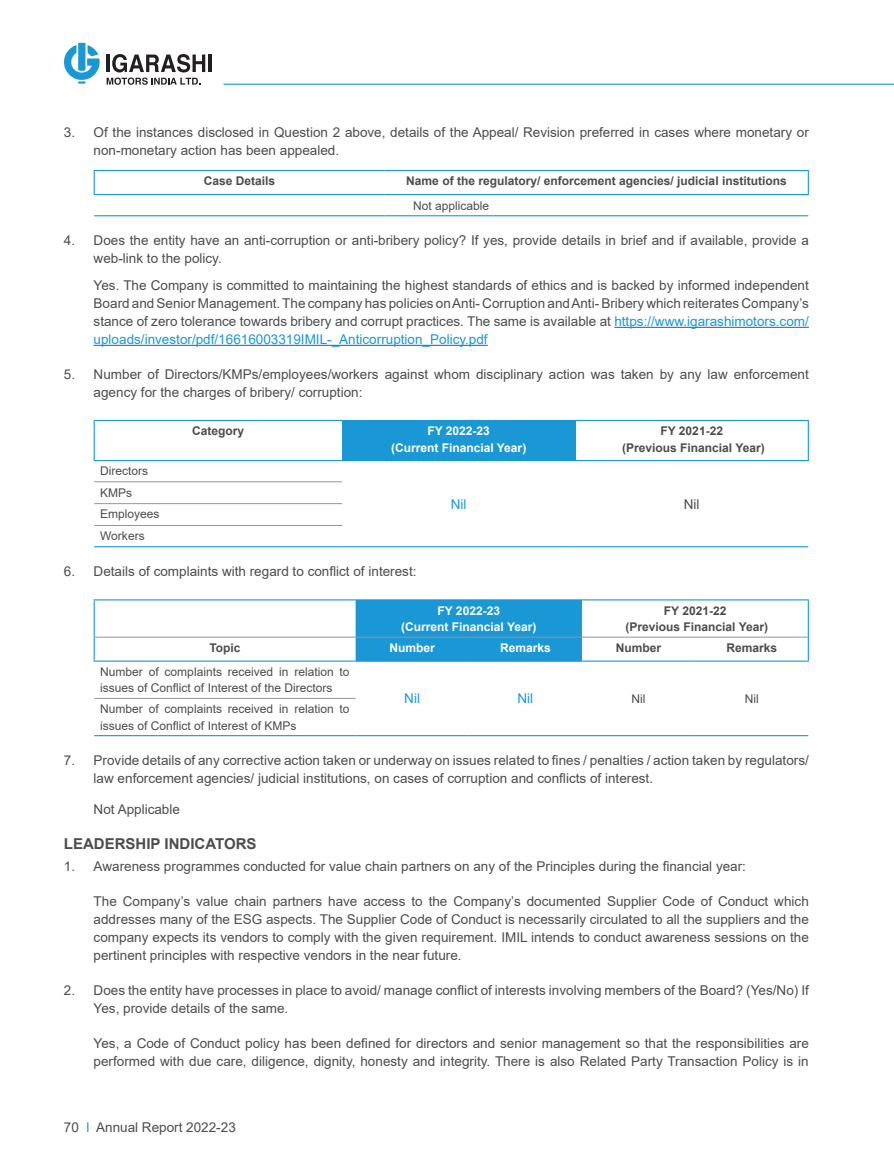
<style>
.page{position:relative;width:894px;height:1170px;background:#fff}
.page>*{position:absolute;margin:0;border:0;box-sizing:border-box;transform-origin:0 0}
.t1{font:700 15px "Arial";color:#4b4c4d}
.t2{font:13.5px/18px "Arial";color:#4b4c4d}
.t3{font:13.5px "Arial";color:#1a97d5}
.t4{font:12px/21.9px "Arial";color:#4b4c4d}
.t5{font:700 12px/16.5px "Arial";color:#4b4c4d;text-align:center}
.t6{font:700 12px/16.5px "Arial";color:#fff;text-align:center}
.s1{color:#1a97d5}
</style>
<div class="page">
<svg style="left:64px;top:43px;width:36px;height:41px"></svg>
<hr style="left:208px;top:55px;width:3px;height:17px;background:#231f20">
<svg style="left:107px;top:54px;width:98px;height:31px"></svg>
<hr style="left:223px;top:84px;width:670px;height:1px;background:#1a97d5">
<hr style="left:614px;top:327px;width:194px;height:1px;background:#0563c1">
<hr style="left:94px;top:345px;width:393px;height:1px;background:#0563c1">
<hr style="left:94px;top:215px;width:290px;height:1px;background:#1a97d5">
<hr style="left:384px;top:215px;width:424px;height:1px;background:#1a97d5">
<hr style="left:94px;top:170px;width:290px;height:1px;background:#1a97d5">
<svg style="left:94px;top:171px;width:1px;height:23px"></svg>
<hr style="left:384px;top:170px;width:424px;height:1px;background:#1a97d5">
<svg style="left:807px;top:171px;width:1px;height:23px"></svg>
<hr style="left:94px;top:194px;width:290px;height:1px;background:#1a97d5">
<hr style="left:384px;top:194px;width:424px;height:1px;background:#1a97d5">
<div style="left:342px;top:420px;width:233px;height:40px;background:#1a97d5"></div>
<hr style="left:94px;top:481px;width:248px;height:1px;background:#939598">
<hr style="left:94px;top:503px;width:248px;height:1px;background:#939598">
<hr style="left:94px;top:525px;width:248px;height:1px;background:#939598">
<hr style="left:94px;top:420px;width:248px;height:1px;background:#1a97d5">
<hr style="left:94px;top:421px;width:1px;height:39px;background:#1a97d5">
<hr style="left:575px;top:420px;width:233px;height:1px;background:#1a97d5">
<hr style="left:807px;top:421px;width:1px;height:39px;background:#1a97d5">
<hr style="left:94px;top:460px;width:248px;height:1px;background:#1a97d5">
<hr style="left:342px;top:460px;width:233px;height:1px;background:#1a97d5">
<hr style="left:575px;top:460px;width:233px;height:1px;background:#1a97d5">
<hr style="left:342px;top:546px;width:233px;height:1px;background:#1a97d5">
<hr style="left:575px;top:546px;width:233px;height:1px;background:#1a97d5">
<hr style="left:94px;top:546px;width:248px;height:1px;background:#1a97d5">
<div style="left:355px;top:600px;width:226px;height:60px;background:#1a97d5"></div>
<hr style="left:94px;top:698px;width:261px;height:1px;background:#939598">
<hr style="left:94px;top:599px;width:261px;height:1px;background:#1a97d5">
<hr style="left:94px;top:600px;width:1px;height:37px;background:#1a97d5">
<hr style="left:355px;top:599px;width:113px;height:1px;background:#1a97d5">
<hr style="left:468px;top:599px;width:113px;height:1px;background:#1a97d5">
<hr style="left:581px;top:599px;width:113px;height:1px;background:#1a97d5">
<hr style="left:694px;top:599px;width:114px;height:1px;background:#1a97d5">
<hr style="left:807px;top:600px;width:1px;height:37px;background:#1a97d5">
<svg style="left:94px;top:637px;width:1px;height:23px"></svg>
<svg style="left:807px;top:637px;width:1px;height:23px"></svg>
<hr style="left:94px;top:660px;width:261px;height:2px;background:#1a97d5">
<hr style="left:355px;top:660px;width:113px;height:2px;background:#1a97d5">
<hr style="left:468px;top:660px;width:113px;height:2px;background:#1a97d5">
<hr style="left:581px;top:660px;width:113px;height:2px;background:#1a97d5">
<hr style="left:694px;top:660px;width:114px;height:2px;background:#1a97d5">
<hr style="left:355px;top:735px;width:113px;height:1px;background:#1a97d5">
<hr style="left:468px;top:735px;width:113px;height:1px;background:#1a97d5">
<hr style="left:581px;top:735px;width:113px;height:1px;background:#1a97d5">
<hr style="left:694px;top:735px;width:114px;height:1px;background:#1a97d5">
<hr style="left:94px;top:735px;width:261px;height:1px;background:#1a97d5">
<hr style="left:95px;top:637px;width:260px;height:1px;background:#939598">
<hr style="left:355px;top:637px;width:113px;height:1px;background:#939598">
<hr style="left:468px;top:637px;width:113px;height:1px;background:#939598">
<hr style="left:581px;top:637px;width:113px;height:1px;background:#939598">
<hr style="left:694px;top:637px;width:113px;height:1px;background:#939598">
<p class="t2" style="left:94px;top:124px;width:716px;text-indent:-30px">3. Of the instances disclosed in Question 2 above, details of the Appeal/ Revision preferred in cases where monetary or non-monetary action has been appealed.</p>
<p class="t5" style="left:204px;top:173px;width:73px">Case Details</p>
<p class="t5" style="left:406px;top:173px;width:382px">Name of the regulatory/ enforcement agencies/ judicial institutions</p>
<p class="t4" style="left:413px;top:194px;width:78px">Not applicable</p>
<p class="t2" style="left:94px;top:231px;width:716px;text-indent:-30px">4. Does the entity have an anti-corruption or anti-bribery policy? If yes, provide details in brief and if available, provide a web-link to the policy.</p>
<p class="t2" style="left:94px;top:276px;width:716px;text-align:justify">Yes. The Company is committed to maintaining the highest standards of ethics and is backed by informed independent Board and Senior Management. The company has policies on Anti- Corruption and Anti- Bribery which reiterates Company’s stance of zero tolerance towards bribery and corrupt practices. The same is available at <span class="s1">https://www.igarashimotors.com/ uploads/investor/pdf/16616003319IMIL-_Anticorruption_Policy.pdf</span></p>
<p class="t2" style="left:94px;top:365px;width:716px;text-indent:-30px">5. Number of Directors/KMPs/employees/workers against whom disciplinary action was taken by any law enforcement agency for the charges of bribery/ corruption:</p>
<p class="t5" style="left:192px;top:423px;width:54px">Category</p>
<p class="t6" style="left:391px;top:423px;width:137px">FY 2022-23<br>(Current Financial Year)</p>
<p class="t5" style="left:622px;top:423px;width:144px">FY 2021-22<br>(Previous Financial Year)</p>
<p class="t4" style="left:100px;top:460px;width:49px">Directors</p>
<p class="t3" style="left:450px;top:494px;width:17px">Nil</p>
<p class="t2" style="left:683px;top:495px;width:17px">Nil</p>
<p class="t4" style="left:100px;top:481px;width:61px">KMPs<br>Employees<br>Workers</p>
<p class="t2" style="left:64px;top:562px;width:354px">6. Details of complaints with regard to conflict of interest:</p>
<p class="t6" style="left:401px;top:602px;width:137px">FY 2022-23<br>(Current Financial Year)</p>
<p class="t5" style="left:625px;top:602px;width:144px">FY 2021-22<br>(Previous Financial Year)</p>
<p class="t5" style="left:209px;top:639px;width:33px">Topic</p>
<p class="t6" style="left:389px;top:639px;width:47px">Number</p>
<p class="t6" style="left:500px;top:639px;width:52px">Remarks</p>
<p class="t5" style="left:615px;top:639px;width:47px">Number</p>
<p class="t5" style="left:726px;top:639px;width:52px">Remarks</p>
<p class="t4" style="left:100px;top:663px;width:251px;line-height:16.5px">Number of complaints received in relation to issues of Conflict of Interest of the Directors</p>
<p class="t3" style="left:404px;top:689px;width:17px">Nil</p>
<p class="t3" style="left:517px;top:689px;width:17px">Nil</p>
<p class="t4" style="left:631px;top:687px;width:15px">Nil</p>
<p class="t4" style="left:744px;top:687px;width:15px">Nil</p>
<p class="t4" style="left:100px;top:700px;width:251px;line-height:16.5px">Number of complaints received in relation to issues of Conflict of Interest of KMPs</p>
<p class="t2" style="left:94px;top:751px;width:716px;text-indent:-30px">7. Provide details of any corrective action taken or underway on issues related to fines / penalties / action taken by regulators/ law enforcement agencies/ judicial institutions, on cases of corruption and conflicts of interest.</p>
<p class="t2" style="left:94px;top:800px;width:88px">Not Applicable</p>
<p class="t1" style="left:64px;top:833px;width:194px">LEADERSHIP INDICATORS</p>
<p class="t2" style="left:64px;top:857px;width:683px">1. Awareness programmes conducted for value chain partners on any of the Principles during the financial year:</p>
<p class="t2" style="left:94px;top:892px;width:716px;text-align:justify">The Company’s value chain partners have access to the Company’s documented Supplier Code of Conduct which addresses many of the ESG aspects. The Supplier Code of Conduct is necessarily circulated to all the suppliers and the company expects its vendors to comply with the given requirement. IMIL intends to conduct awareness sessions on the pertinent principles with respective vendors in the near future.</p>
<p class="t2" style="left:94px;top:981px;width:716px;text-indent:-30px">2. Does the entity have processes in place to avoid/ manage conflict of interests involving members of the Board? (Yes/No) If<br>Yes, provide details of the same.</p>
<p class="t2" style="left:94px;top:1034px;width:716px">Yes, a Code of Conduct policy has been defined for directors and senior management so that the responsibilities are performed with due care, diligence, dignity, honesty and integrity. There is also Related Party Transaction Policy is in</p>
<p class="t2" style="left:64px;top:1118px;width:173px">70 <span class="s1">l</span> Annual Report 2022-23</p>
</div>
